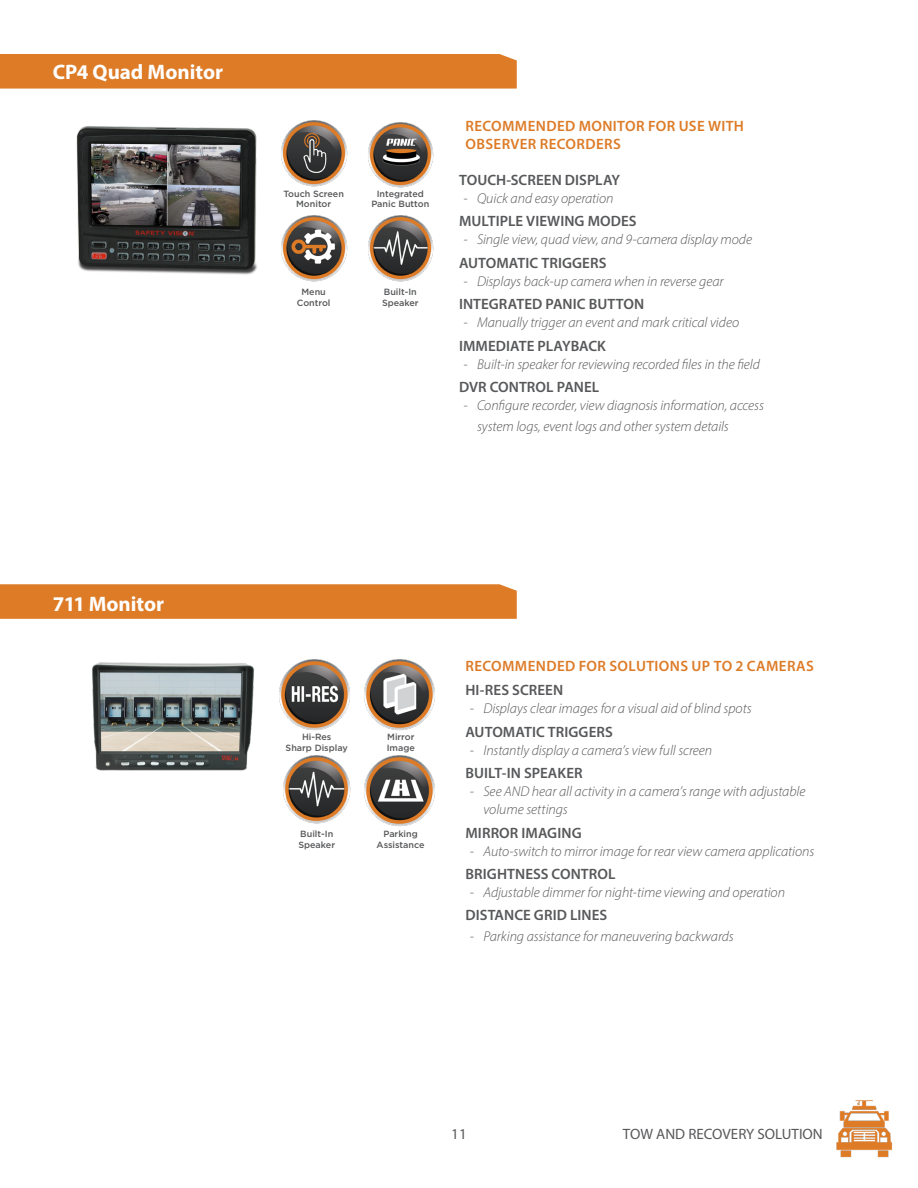
<style>
.page{position:relative;width:918px;height:1188px;background:#fff}
.page>*{position:absolute;margin:0;border:0;box-sizing:border-box;transform-origin:0 0}
.Product_Description{font:700 21px "Myriad Pro";letter-spacing:-.005em;color:#fff}
.FEATURE_HEADING{font:600 15px "Myriad Pro";letter-spacing:.005em;color:#57585a}
.t1{font:600 15px "Myriad Pro";letter-spacing:.025em;color:#dd7b27}
.t2{font:15px "Myriad Pro";color:#57585a}
.t3{font:italic 300 14.25px/21px "Myriad Pro";letter-spacing:-.005em;color:#57585a}
.t4{font:500 9px "Gotham";color:#57585a}
</style>
<div class="page">
<img style="left:836px;top:1100px;width:57px;height:58px">
<div style="left:0;top:54px;width:517px;height:35px;background:#dd7b27"></div>
<img style="left:76px;top:126px;width:181px;height:149px">
<img style="left:368px;top:215px;width:66px;height:67px">
<img style="left:368px;top:122px;width:66px;height:66px">
<img style="left:281px;top:120px;width:66px;height:67px">
<img style="left:281px;top:215px;width:66px;height:67px">
<img style="left:364px;top:659px;width:71px;height:72px">
<img style="left:279px;top:659px;width:71px;height:72px">
<img style="left:364px;top:755px;width:71px;height:72px">
<img style="left:92px;top:662px;width:162px;height:109px">
<img style="left:283px;top:755px;width:67px;height:68px">
<div style="left:0;top:584px;width:517px;height:35px;background:#dd7b27"></div>
<p class="Product_Description" style="left:53px;top:58px;width:172px">CP4 Quad Monitor</p>
<p class="t4" style="left:283px;top:188px;width:62px">Touch Screen</p>
<p class="t4" style="left:296px;top:199px;width:37px">Monitor</p>
<p class="t4" style="left:377px;top:188px;width:49px">Integrated</p>
<p class="t4" style="left:371px;top:199px;width:60px">Panic Button</p>
<p class="t4" style="left:301px;top:287px;width:26px">Menu</p>
<p class="t4" style="left:297px;top:297px;width:35px">Control</p>
<p class="t4" style="left:384px;top:287px;width:35px">Built-In</p>
<p class="t4" style="left:382px;top:297px;width:38px">Speaker</p>
<p class="t1" style="left:466px;top:117px;width:280px">RECOMMENDED MONITOR FOR USE WITH</p>
<p class="t1" style="left:466px;top:135px;width:157px">OBSERVER RECORDERS</p>
<p class="FEATURE_HEADING" style="left:459px;top:170px;width:163px">TOUCH-SCREEN DISPLAY</p>
<p class="t3" style="left:464px;top:188px;width:152px">- Quick and easy operation</p>
<p class="FEATURE_HEADING" style="left:459px;top:212px;width:179px">MULTIPLE VIEWING MODES</p>
<p class="t3" style="left:464px;top:229px;width:290px">- Single view, quad view, and 9-camera display mode</p>
<p class="FEATURE_HEADING" style="left:459px;top:253px;width:149px">AUTOMATIC TRIGGERS</p>
<p class="t3" style="left:464px;top:270px;width:262px">- Displays back-up camera when in reverse gear</p>
<p class="FEATURE_HEADING" style="left:459px;top:295px;width:187px">INTEGRATED PANIC BUTTON</p>
<p class="t3" style="left:464px;top:312px;width:277px">- Manually trigger an event and mark critical video</p>
<p class="FEATURE_HEADING" style="left:459px;top:336px;width:148px">IMMEDIATE PLAYBACK</p>
<p class="t3" style="left:464px;top:353px;width:298px">- Built-in speaker for reviewing recorded files in the field</p>
<p class="FEATURE_HEADING" style="left:459px;top:377px;width:142px">DVR CONTROL PANEL</p>
<p class="t3" style="left:477px;top:395px;width:288px;text-indent:-14px">- Configure recorder, view diagnosis information, access system logs, event logs and other system details</p>
<p class="Product_Description" style="left:53px;top:590px;width:113px">711 Monitor</p>
<p class="t4" style="left:302px;top:732px;width:31px">Hi-Res</p>
<p class="t4" style="left:286px;top:742px;width:64px">Sharp Display</p>
<p class="t4" style="left:387px;top:732px;width:29px">Mirror</p>
<p class="t4" style="left:387px;top:742px;width:30px">Image</p>
<p class="t4" style="left:300px;top:829px;width:35px">Built-In</p>
<p class="t4" style="left:298px;top:840px;width:38px">Speaker</p>
<p class="t4" style="left:383px;top:829px;width:36px">Parking</p>
<p class="t4" style="left:377px;top:840px;width:49px">Assistance</p>
<p class="t1" style="left:466px;top:657px;width:350px">RECOMMENDED FOR SOLUTIONS UP TO 2 CAMERAS</p>
<p class="FEATURE_HEADING" style="left:465px;top:681px;width:99px">HI-RES SCREEN</p>
<p class="t3" style="left:470px;top:698px;width:283px">- Displays clear images for a visual aid of blind spots</p>
<p class="FEATURE_HEADING" style="left:465px;top:722px;width:149px">AUTOMATIC TRIGGERS</p>
<p class="t3" style="left:470px;top:740px;width:244px">- Instantly display a camera’s view full screen</p>
<p class="FEATURE_HEADING" style="left:465px;top:764px;width:119px">BUILT-IN SPEAKER</p>
<p class="t3" style="left:483px;top:782px;width:324px;line-height:18px;text-indent:-14px">- See AND hear all activity in a camera’s range with adjustable volume settings</p>
<p class="FEATURE_HEADING" style="left:465px;top:823px;width:118px">MIRROR IMAGING</p>
<p class="t3" style="left:470px;top:840px;width:346px">- Auto-switch to mirror image for rear view camera applications</p>
<p class="FEATURE_HEADING" style="left:465px;top:865px;width:152px">BRIGHTNESS CONTROL</p>
<p class="t3" style="left:470px;top:882px;width:317px">- Adjustable dimmer for night-time viewing and operation</p>
<p class="FEATURE_HEADING" style="left:465px;top:906px;width:143px">DISTANCE GRID LINES</p>
<p class="t3" style="left:470px;top:926px;width:265px">- Parking assistance for maneuvering backwards</p>
<p class="t2" style="left:451px;top:1125px;width:17px">11</p>
<p class="t2" style="left:623px;top:1125px;width:201px">TOW AND RECOVERY SOLUTION</p>
</div>
